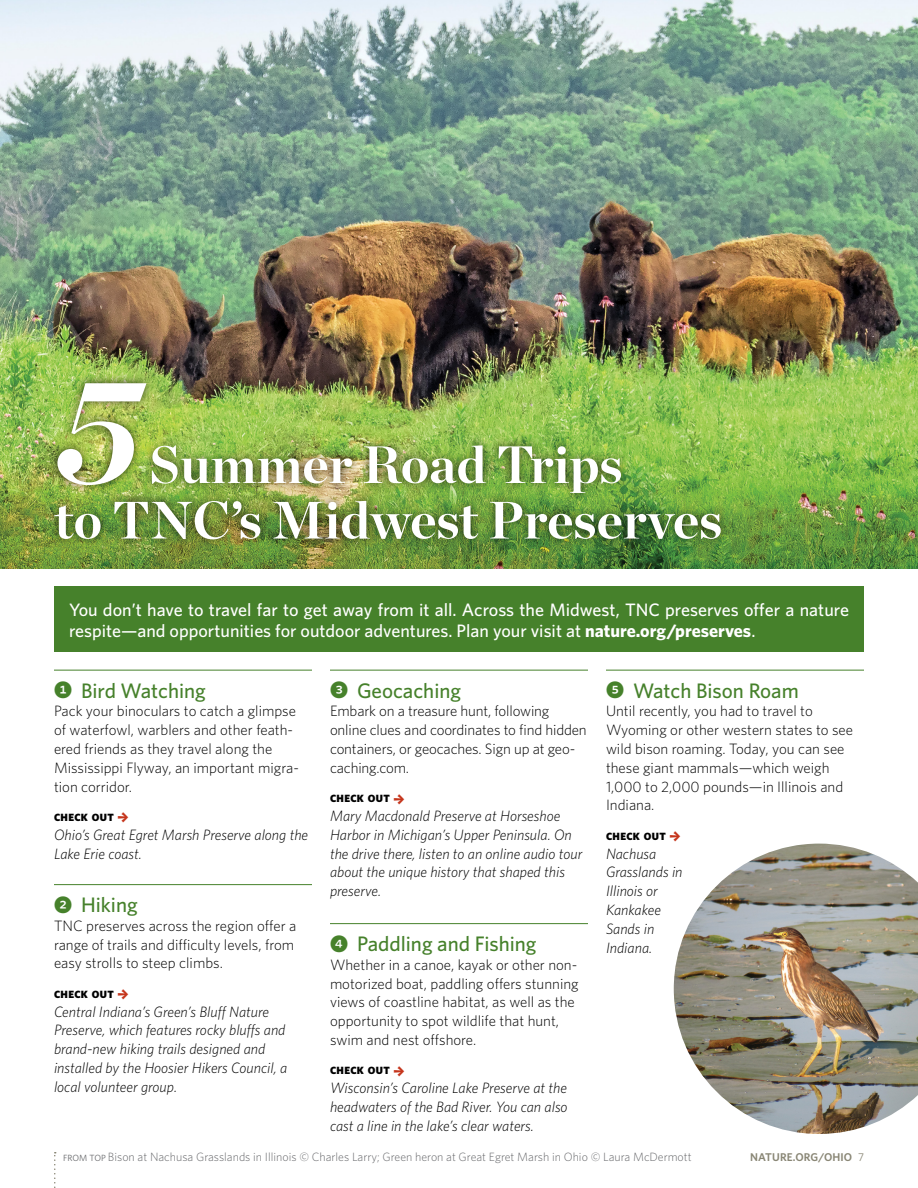
<style>
.page{position:relative;width:918px;height:1188px;background:#fff}
.page>*{position:absolute;margin:0;border:0;box-sizing:border-box;transform-origin:0 0}
.t1{font:italic 700 150px "Chronicle Display";color:#fff}
.t2{font:700 52.5px/55.5px "Chronicle Display";color:#fff;text-align:center}
.t3{font:500 21px "Whitney";color:#46812b}
.t4{font:500 18px/21.6px "Whitney";color:#fff}
.t5{font:300 15px/18.9px "Whitney";color:#000}
.t6{font:italic 300 15px/18.8px "Whitney";color:#000}
.t7{font:300 12px "Whitney";color:#67686b}
.t8{font:600 11.25px "Whitney";letter-spacing:.01em;color:#898675}
.t9{font:900 10.5px "Whitney";letter-spacing:.035em;color:#000}
.s1{font-weight:700}
.s2{font-family:"Whitney Index Black Rd Bd";font-weight:400;font-size:18px}
.s3{font-family:"Freight Sans Pro";font-weight:700;font-size:15px;color:#c5351c}
.s4{font-weight:400;font-size:9px}
.s5{font-weight:400}
</style>
<div class="page">
<svg style="left:54px;top:1152px;width:2px;height:36px"></svg>
<div style="left:54px;top:586px;width:810px;height:66px;background:#46812b"></div>
<hr style="left:54px;top:670px;width:258px;height:1px;background:#46812b">
<hr style="left:54px;top:884px;width:258px;height:1px;background:#46812b">
<hr style="left:330px;top:670px;width:258px;height:1px;background:#46812b">
<hr style="left:330px;top:923px;width:258px;height:1px;background:#46812b">
<hr style="left:606px;top:670px;width:258px;height:1px;background:#46812b">
<img style="left:0;top:0;width:918px;height:568px">
<img style="left:674px;top:844px;width:244px;height:290px">
<div style="left:46px;top:373px;width:684px;height:175px;background:#000;opacity:.75"></div>
<h1 class="t1" style="left:54px;top:306px;width:86px">5</h1>
<h2 class="t2" style="left:54px;top:433px;width:670px">Summer Road Trips<br>to TNC’s Midwest Preserves</h2>
<p class="t4" style="left:69px;top:599px;width:782px">You don’t have to travel far to get away from it all. Across the Midwest, TNC preserves offer a nature respite—and opportunities for outdoor adventures. Plan your visit at <span class="s1">nature.org/preserves</span>.</p>
<h3 class="t3" style="left:54px;top:676px;width:153px"><span class="s2">1</span> Bird Watching</h3>
<p class="t5" style="left:54px;top:701px;width:246px">Pack your binoculars to catch a glimpse of waterfowl, warblers and other feath&shy;ered friends as they travel along the Mississippi Flyway, an important migra&shy;tion corridor.</p>
<p class="t9" style="left:54px;top:810px;width:76px">CHECK OUT <span class="s3">J</span></p>
<p class="t6" style="left:54px;top:825px;width:256px">Ohio’s Great Egret Marsh Preserve along the<br>Lake Erie coast.</p>
<h3 class="t3" style="left:54px;top:891px;width:85px"><span class="s2">2</span> Hiking</h3>
<p class="t5" style="left:54px;top:916px;width:244px">TNC preserves across the region offer a range of trails and difficulty levels, from easy strolls to steep climbs.</p>
<p class="t9" style="left:54px;top:987px;width:76px">CHECK OUT <span class="s3">J</span></p>
<p class="t6" style="left:54px;top:1002px;width:235px">Central Indiana’s Green’s Bluff Nature Preserve, which features rocky bluffs and brand-new hiking trails designed and installed by the Hoosier Hikers Council, a local volunteer group.</p>
<h3 class="t3" style="left:330px;top:676px;width:133px"><span class="s2">3</span> Geocaching</h3>
<p class="t5" style="left:330px;top:701px;width:258px">Embark on a treasure hunt, following online clues and coordinates to find hidden containers, or geocaches. Sign up at geo&shy;caching.com.</p>
<p class="t9" style="left:330px;top:791px;width:76px">CHECK OUT <span class="s3">J</span></p>
<p class="t6" style="left:330px;top:806px;width:254px">Mary Macdonald Preserve at Horseshoe Harbor in Michigan’s Upper Peninsula. On the drive there, listen to an online audio tour about the unique history that shaped this preserve.</p>
<h3 class="t3" style="left:330px;top:930px;width:208px"><span class="s2">4</span> Paddling and Fishing</h3>
<p class="t5" style="left:330px;top:955px;width:250px">Whether in a canoe, kayak or other non&shy;motorized boat, paddling offers stunning views of coastline habitat, as well as the opportunity to spot wildlife that hunt, swim and nest offshore.</p>
<p class="t9" style="left:330px;top:1064px;width:76px">CHECK OUT <span class="s3">J</span></p>
<p class="t6" style="left:330px;top:1078px;width:239px;text-align:justify">Wisconsin’s Caroline Lake Preserve at the headwaters of the Bad River. You can also cast a line in the lake’s clear waters.</p>
<h3 class="t3" style="left:606px;top:676px;width:194px"><span class="s2">5</span> Watch Bison Roam</h3>
<p class="t5" style="left:606px;top:701px;width:249px">Until recently, you had to travel to<br>Wyoming or other western states to see wild bison roaming. Today, you can see these giant mammals—which weigh<br>1,000 to 2,000 pounds—in Illinois and<br>Indiana.</p>
<p class="t9" style="left:606px;top:829px;width:76px">CHECK OUT <span class="s3">J</span></p>
<p class="t6" style="left:606px;top:843px;width:78px">Nachusa<br>Grasslands in<br>Illinois or<br>Kankakee<br>Sands in<br>Indiana.</p>
<p class="t7" style="left:63px;top:1149px;width:630px"><span class="s4">FROM TOP</span> Bison at Nachusa Grasslands in Illinois © Charles Larry; Green heron at Great Egret Marsh in Ohio © Laura McDermott</p>
<p class="t8" style="left:750px;top:1150px;width:115px">NATURE.ORG/OHIO <span class="s5">7</span></p>
</div>
